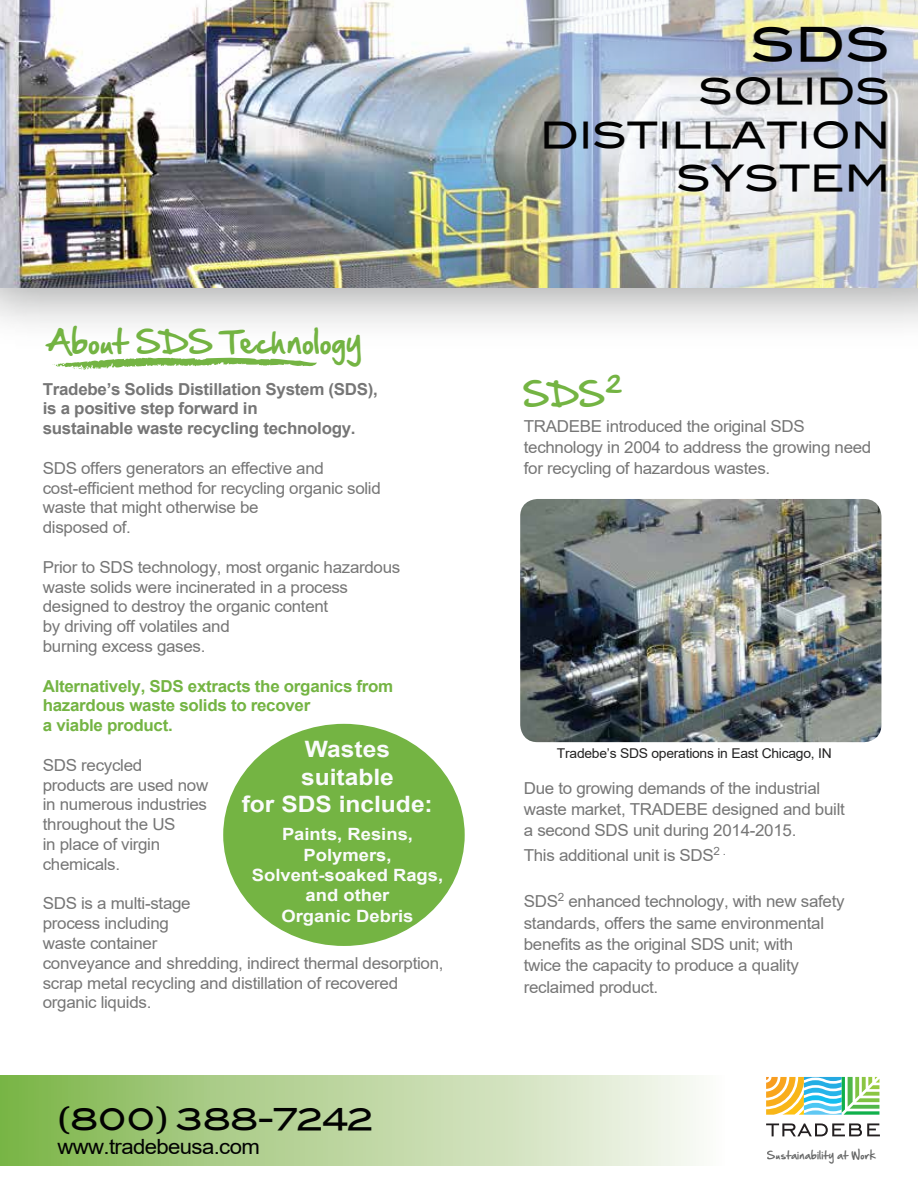
<style>
.page{position:relative;width:918px;height:1188px;background:#fff}
.page>*{position:absolute;margin:0;border:0;box-sizing:border-box;transform-origin:0 0}
.t1{font:46.5px "Blair Md ITCTT Medium";color:#020202}
.t2{font:36px/43.2px "Blair Md ITCTT Medium";color:#020202;text-align:right}
.t3{font:30px "Blair Md ITCTT Medium";letter-spacing:-.03em;color:#020202;scale:1.06 1}
.t4{font:30px "Hand Of Sean";color:#74b443}
.t5{font:28.2px "Hand Of Sean";color:#74b443}
.t6{font:700 22.5px/27px "Arial";color:#fafbfb;scale:1.09 1}
.t7{font:21px "Arial";letter-spacing:-.03em;color:#020202;scale:1.06 1}
.t8{font:700 16.95px/20.2px "Arial";color:#fafbfb;text-align:center;scale:1.09 1}
.t9{font:16.5px/19.8px "Arial";letter-spacing:-.02em;color:#767676}
.t10{font:700 16.5px/19.8px "Arial";letter-spacing:-.02em;color:#767676}
.t11{font:700 16.5px/19.8px "Arial";letter-spacing:-.02em;color:#74b443}
.t12{font:13.5px "Arial";letter-spacing:-.02em;color:#232222}
.t13{font:9.6px "Hand Of Sean";letter-spacing:.03em;color:#666767}
</style>
<div class="page">
<img style="left:520px;top:499px;width:361px;height:243px">
<div style="left:223px;top:724px;width:242px;height:222px;background:#74b443;border-radius:50%"></div>
<div style="left:0;top:1076px;width:727px;height:90px;background:linear-gradient(to right,#80b64d,#fbfaf8)"></div>
<svg style="left:766px;top:1077px;width:113px;height:38px"></svg>
<svg style="left:766px;top:1123px;width:114px;height:13px"></svg>
<img style="left:0;top:288px;width:918px;height:82px">
<img style="left:0;top:0;width:250px;height:288px">
<img style="left:250px;top:0;width:668px;height:288px">
<h3 class="t5" style="left:45px;top:316px;width:318px">About SDS Technology</h3>
<h1 class="t1" style="left:751px;top:16px;width:141px">SDS</h1>
<h2 class="t2" style="left:540px;top:70px;width:351px">SOLIDS<br>DISTILLATION<br>SYSTEM</h2>
<h3 class="t4" style="left:523px;top:367px;width:101px">SDS<sup>2</sup></h3>
<p class="t9" style="left:524px;top:415px;width:349px;line-height:21.3px">TRADEBE introduced the original SDS technology in 2004 to address the growing need for recycling of hazardous wastes.</p>
<p class="t10" style="left:43px;top:379px;width:337px">Tradebe’s Solids Distillation System (SDS), is a positive step forward in<br>sustainable waste recycling technology.</p>
<p class="t9" style="left:43px;top:458px;width:340px">SDS offers generators an effective and cost-efficient method for recycling organic solid waste that might otherwise be<br>disposed of.</p>
<p class="t9" style="left:43px;top:557px;width:359px">Prior to SDS technology, most organic hazardous waste solids were incinerated in a process designed to destroy the organic content<br>by driving off volatiles and<br>burning excess gases.</p>
<p class="t11" style="left:43px;top:676px;width:352px">Alternatively, SDS extracts the organics from hazardous waste solids to recover<br>a viable product.</p>
<p class="t9" style="left:43px;top:755px;width:167px">SDS recycled products are used now in numerous industries throughout the US<br>in place of virgin chemicals.</p>
<p class="t9" style="left:43px;top:894px;width:402px">SDS is a multi-stage<br>process including<br>waste container<br>conveyance and shredding, indirect thermal desorption, scrap metal recycling and distillation of recovered organic liquids.</p>
<h3 class="t6" style="left:305px;top:736px;width:80px">Wastes</h3>
<p class="t12" style="left:557px;top:744px;width:276px">Tradebe’s SDS operations in East Chicago, IN</p>
<h3 class="t6" style="left:242px;top:763px;width:177px;text-indent:59px">suitable<br>for SDS include:</h3>
<p class="t8" style="left:252px;top:824px;width:177px">Paints, Resins,<br>Polymers,<br>Solvent-soaked Rags, and other<br>Organic Debris</p>
<p class="t9" style="left:524px;top:777px;width:323px;line-height:21.3px">Due to growing demands of the industrial waste market, TRADEBE designed and built a second SDS unit during 2014-2015.</p>
<p class="t9" style="left:524px;top:845px;width:204px">This additional unit is SDS<sup>2</sup> <sup>.</sup></p>
<p class="t9" style="left:524px;top:891px;width:322px;line-height:21.3px">SDS<sup>2</sup> enhanced technology, with new safety standards, offers the same environmental benefits as the original SDS unit; with<br>twice the capacity to produce a quality reclaimed product.</p>
<h3 class="t3" style="left:57px;top:1101px;width:300px">(800) 388-7242</h3>
<p class="t7" style="left:57px;top:1132px;width:193px">www.tradebeusa.com</p>
<p class="t13" style="left:767px;top:1146px;width:111px">Sustainability at Work</p>
</div>
